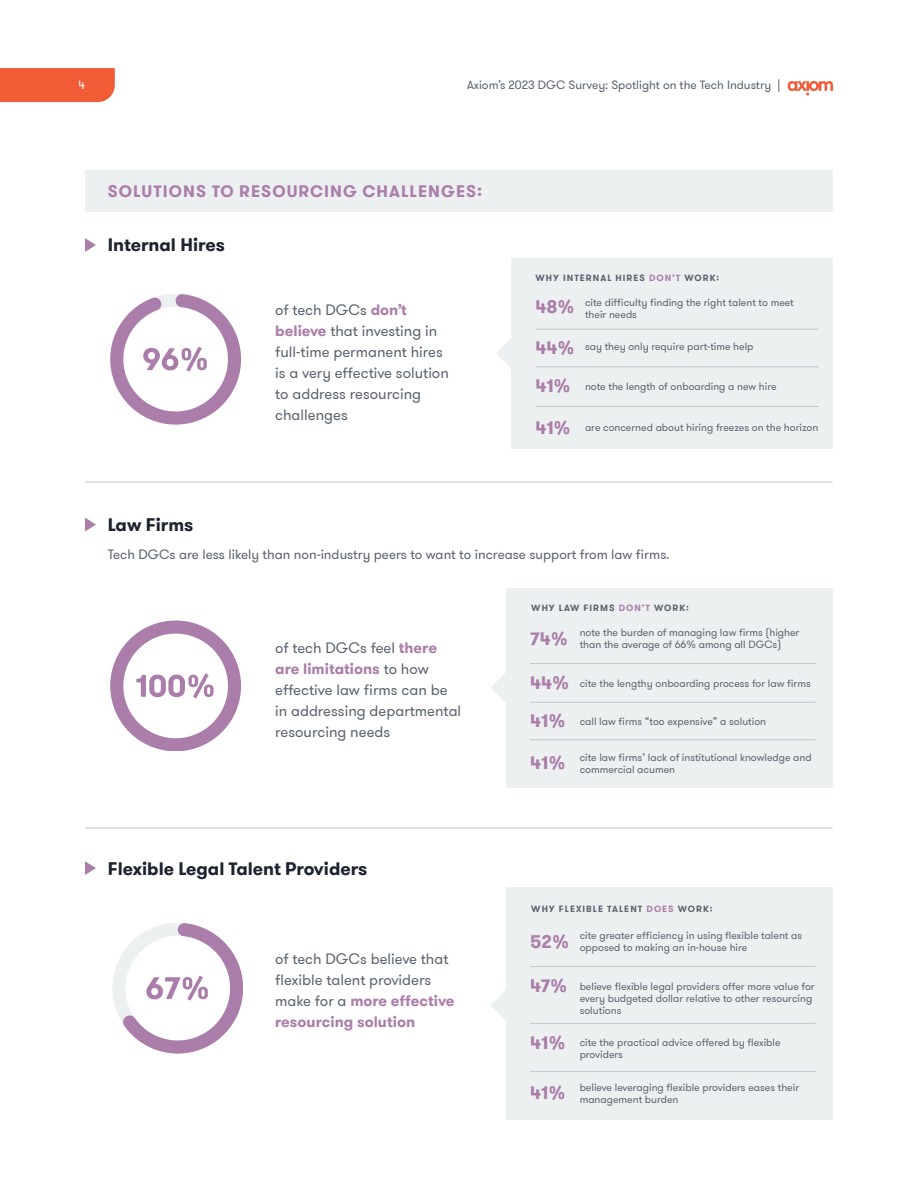
<style>
.page{position:relative;width:918px;height:1188px;background:#fff}
.page>*{position:absolute;margin:0;border:0;box-sizing:border-box;transform-origin:0 0}
.t1{font:700 18px "GT Walsheim Pro";color:#1c222e}
.t2{font:700 18px "GT Walsheim Pro";letter-spacing:-.01em;color:#ab7eaa}
.t3{font:700 16.5px "GT Walsheim Pro";letter-spacing:.065em;color:#ab7eaa}
.t4{font:15px/21px "GT Walsheim Pro";color:#5c6471}
.t5{font:13.5px "GT Walsheim Pro";color:#5c6471}
.t6{font:12px "GT Walsheim Pro";color:#5c6471}
.t7{font:12px "GT Walsheim Pro";color:#fff}
.t8{font:10.5px/12px "GT Walsheim Pro";color:#5c6471}
.t9{font:700 9px "GT Walsheim Pro";letter-spacing:.115em;color:#5c6471}
.s1{font-weight:700;color:#ab7eaa}
.s2{color:#ab7eaa}
</style>
<div class="page">
<div style="left:0;top:68px;width:115px;height:34px;background:#f15b35"></div>
<svg style="left:788px;top:81px;width:45px;height:15px"></svg>
<div style="left:85px;top:170px;width:748px;height:41px;background:#edf0f0"></div>
<div style="left:511px;top:258px;width:322px;height:191px;background:#edf0f0"></div>
<div style="left:506px;top:588px;width:327px;height:199px;background:#edf0f0"></div>
<div style="left:506px;top:888px;width:327px;height:232px;background:#edf0f0"></div>
<svg style="left:496px;top:339px;width:15px;height:29px"></svg>
<svg style="left:491px;top:673px;width:15px;height:30px"></svg>
<svg style="left:491px;top:990px;width:15px;height:30px"></svg>
<hr style="left:536px;top:329px;width:283px;height:1px;background:#bfc6cd">
<hr style="left:530px;top:663px;width:286px;height:1px;background:#bfc6cd">
<hr style="left:530px;top:966px;width:286px;height:1px;background:#bfc6cd">
<hr style="left:85px;top:482px;width:748px;height:1px;background:#bfc6cd">
<hr style="left:85px;top:828px;width:748px;height:1px;background:#bfc6cd">
<hr style="left:536px;top:367px;width:283px;height:1px;background:#bfc6cd">
<hr style="left:530px;top:702px;width:286px;height:1px;background:#bfc6cd">
<hr style="left:530px;top:1023px;width:286px;height:1px;background:#bfc6cd">
<hr style="left:536px;top:406px;width:283px;height:1px;background:#bfc6cd">
<hr style="left:530px;top:740px;width:286px;height:1px;background:#bfc6cd">
<hr style="left:530px;top:1071px;width:286px;height:1px;background:#bfc6cd">
<svg style="left:85px;top:238px;width:11px;height:14px"></svg>
<svg style="left:85px;top:518px;width:11px;height:13px"></svg>
<svg style="left:85px;top:861px;width:11px;height:14px"></svg>
<svg style="left:110px;top:294px;width:131px;height:131px"></svg>
<svg style="left:110px;top:621px;width:131px;height:130px"></svg>
<svg style="left:112px;top:923px;width:131px;height:131px"></svg>
<p class="t7" style="left:78px;top:78px;width:8px">4</p>
<p class="t6" style="left:467px;top:78px;width:315px">Axiom’s 2023 DGC Survey: Spotlight on the Tech Industry |</p>
<h2 class="t3" style="left:108px;top:180px;width:376px">SOLUTIONS TO RESOURCING CHALLENGES:</h2>
<h1 class="t1" style="left:108px;top:233px;width:119px">Internal Hires</h1>
<h1 class="t1" style="left:108px;top:513px;width:87px">Law Firms</h1>
<h3 class="t4" style="left:275px;top:299px;width:175px">of tech DGCs <span class="s1">don’t believe</span> that investing in full-time permanent hires is a very effective solution to address resourcing challenges</h3>
<p class="t9" style="left:536px;top:272px;width:185px">WHY INTERNAL HIRES <span class="s2">DON’T</span> WORK:</p>
<h1 class="t2" style="left:536px;top:295px;width:41px">48%</h1>
<p class="t8" style="left:585px;top:296px;width:210px">cite difficulty finding the right talent to meet their needs</p>
<h1 class="t2" style="left:536px;top:336px;width:41px">44%</h1>
<p class="t8" style="left:585px;top:341px;width:170px">say they only require part-time help</p>
<h1 class="t2" style="left:536px;top:374px;width:37px">41%</h1>
<p class="t8" style="left:585px;top:381px;width:193px">note the length of onboarding a new hire</p>
<h1 class="t2" style="left:536px;top:416px;width:37px">41%</h1>
<p class="t8" style="left:585px;top:422px;width:235px">are concerned about hiring freezes on the horizon</p>
<p class="t5" style="left:108px;top:545px;width:563px">Tech DGCs are less likely than non-industry peers to want to increase support from law firms.</p>
<h3 class="t4" style="left:275px;top:638px;width:188px">of tech DGCs feel <span class="s1">there are limitations</span> to how effective law firms can be in addressing departmental resourcing needs</h3>
<h1 class="t1" style="left:108px;top:857px;width:261px">Flexible Legal Talent Providers</h1>
<h3 class="t4" style="left:275px;top:948px;width:181px">of tech DGCs believe that flexible talent providers make for a <span class="s1">more effective resourcing solution</span></h3>
<p class="t9" style="left:531px;top:602px;width:159px">WHY LAW FIRMS <span class="s2">DON’T</span> WORK:</p>
<h1 class="t2" style="left:530px;top:627px;width:39px">74%</h1>
<p class="t8" style="left:580px;top:626px;width:221px">note the burden of managing law firms (higher than the average of 66% among all DGCs)</p>
<h1 class="t2" style="left:530px;top:671px;width:41px">44%</h1>
<p class="t8" style="left:580px;top:677px;width:233px">cite the lengthy onboarding process for law firms</p>
<h1 class="t2" style="left:530px;top:709px;width:37px">41%</h1>
<p class="t8" style="left:580px;top:715px;width:188px">call law firms “too expensive” a solution</p>
<h1 class="t2" style="left:530px;top:751px;width:37px">41%</h1>
<p class="t8" style="left:580px;top:751px;width:234px">cite law firms’ lack of institutional knowledge and commercial acumen</p>
<p class="t9" style="left:531px;top:903px;width:183px">WHY FLEXIBLE TALENT <span class="s2">DOES</span> WORK:</p>
<h1 class="t2" style="left:530px;top:930px;width:41px">52%</h1>
<p class="t8" style="left:580px;top:929px;width:224px">cite greater efficiency in using flexible talent as opposed to making an in-house hire</p>
<h1 class="t2" style="left:530px;top:974px;width:39px">47%</h1>
<p class="t8" style="left:580px;top:980px;width:237px">believe flexible legal providers offer more value for every budgeted dollar relative to other resourcing solutions</p>
<h1 class="t2" style="left:530px;top:1031px;width:37px">41%</h1>
<p class="t8" style="left:580px;top:1036px;width:202px">cite the practical advice offered by flexible providers</p>
<h1 class="t2" style="left:530px;top:1081px;width:37px">41%</h1>
<p class="t8" style="left:580px;top:1082px;width:221px">believe leveraging flexible providers eases their management burden</p>
</div>
